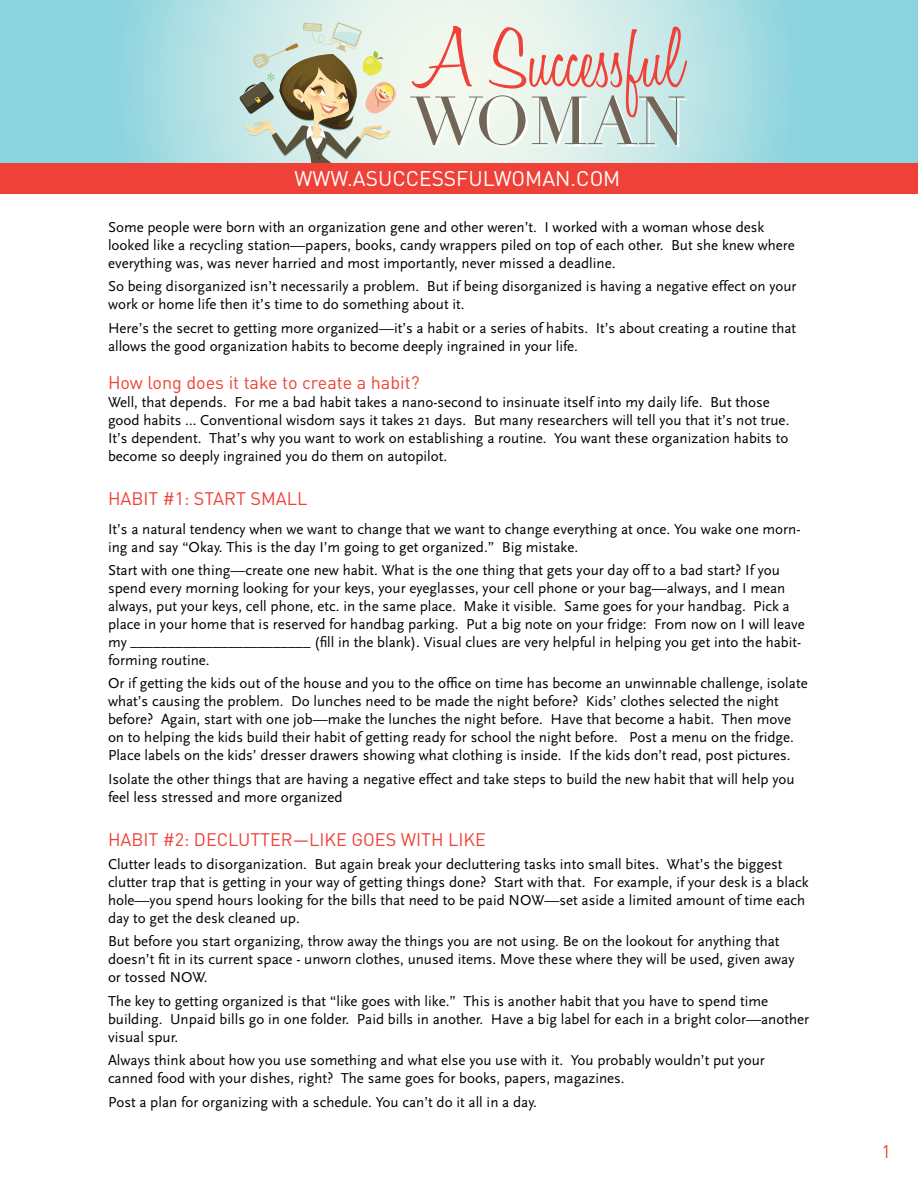
<style>
.page{position:relative;width:918px;height:1188px;background:#fff}
.page>*{position:absolute;margin:0;border:0;box-sizing:border-box;transform-origin:0 0}
.t1{font:21px "DIN";color:#fff}
.t2{font:18px "DIN";color:#ef4136}
.t3{font:15px/18px "Scala Sans";color:#000}
</style>
<div class="page">
<svg style="left:0;top:0;width:918px;height:163px;background:#a5dce2"></svg>
<svg style="left:239px;top:21px;width:160px;height:142px;background:#c3c9b6"></svg>
<svg style="left:410px;top:26px;width:277px;height:121px;background:#dad5cd"></svg>
<div style="left:0;top:163px;width:918px;height:31px;background:#ef4137"></div>
<h1 class="t1" style="left:295px;top:165px;width:327px">WWW.ASUCCESSFULWOMAN.COM</h1>
<p class="t3" style="left:108px;top:218px;width:688px">Some people were born with an organization gene and other weren’t. I worked with a woman whose desk looked like a recycling station—papers, books, candy wrappers piled on top of each other. But she knew where everything was, was never harried and most importantly, never missed a deadline.</p>
<p class="t3" style="left:108px;top:277px;width:690px">So being disorganized isn’t necessarily a problem. But if being disorganized is having a negative effect on your work or home life then it’s time to do something about it.</p>
<p class="t3" style="left:108px;top:319px;width:690px">Here’s the secret to getting more organized—it’s a habit or a series of habits. It’s about creating a routine that allows the good organization habits to become deeply ingrained in your life.</p>
<p class="t2" style="left:108px;top:371px;width:313px">H OW LONG DOES IT TAKE TO CREATE A HABIT?</p>
<p class="t3" style="left:108px;top:393px;width:683px">Well, that depends. For me a bad habit takes a nano-second to insinuate itself into my daily life. But those good habits … Conventional wisdom says it takes 21 days. But many researchers will tell you that it’s not true.<br>It’s dependent. That’s why you want to work on establishing a routine. You want these organization habits to become so deeply ingrained you do them on autopilot.</p>
<p class="t2" style="left:108px;top:487px;width:201px">HAB IT #1: START SMALL</p>
<p class="t3" style="left:108px;top:520px;width:694px">It’s a natural tendency when we want to change that we want to change everything at once. You wake one morn&shy;ing and say “Okay. This is the day I’m going to get organized.” Big mistake.</p>
<p class="t3" style="left:108px;top:561px;width:698px">Start with one thing—create one new habit. What is the one thing that gets your day off to a bad start? If you spend every morning looking for your keys, your eyeglasses, your cell phone or your bag—always, and I mean always, put your keys, cell phone, etc. in the same place. Make it visible. Same goes for your handbag. Pick a place in your home that is reserved for handbag parking. Put a big note on your fridge: From now on I will leave my ________________________ (fill in the blank). Visual clues are very helpful in helping you get into the habit&shy;forming routine.</p>
<p class="t3" style="left:108px;top:675px;width:701px">Or if getting the kids out of the house and you to the office on time has become an unwinnable challenge, isolate what’s causing the problem. Do lunches need to be made the night before? Kids’ clothes selected the night before? Again, start with one job—make the lunches the night before. Have that become a habit. Then move on to helping the kids build their habit of getting ready for school the night before. Post a menu on the fridge.<br>Place labels on the kids’ dresser drawers showing what clothing is inside. If the kids don’t read, post pictures.</p>
<p class="t3" style="left:108px;top:770px;width:688px">Isolate the other things that are having a negative effect and take steps to build the new habit that will help you feel less stressed and more organized</p>
<p class="t2" style="left:108px;top:828px;width:379px">HAB IT #2: D ECLUTTER—LIKE GOES WITH LIKE</p>
<p class="t3" style="left:108px;top:855px;width:702px">Clutter leads to disorganization. But again break your decluttering tasks into small bites. What’s the biggest clutter trap that is getting in your way of getting things done? Start with that. For example, if your desk is a black hole—you spend hours looking for the bills that need to be paid NOW—set aside a limited amount of time each day to get the desk cleaned up.</p>
<p class="t3" style="left:108px;top:933px;width:688px">But before you start organizing, throw away the things you are not using. Be on the lookout for anything that doesn’t fit in its current space - unworn clothes, unused items. Move these where they will be used, given away or tossed NOW.</p>
<p class="t3" style="left:108px;top:992px;width:703px">The key to getting organized is that “like goes with like.” This is another habit that you have to spend time building. Unpaid bills go in one folder. Paid bills in another. Have a big label for each in a bright color—another visual spur.</p>
<p class="t3" style="left:108px;top:1051px;width:659px">Always think about how you use something and what else you use with it. You probably wouldn’t put your canned food with your dishes, right? The same goes for books, papers, magazines.</p>
<p class="t3" style="left:108px;top:1093px;width:431px">Post a plan for organizing with a schedule. You can’t do it all in a day.</p>
<p class="t2" style="left:882px;top:1140px;width:11px">1</p>
</div>
